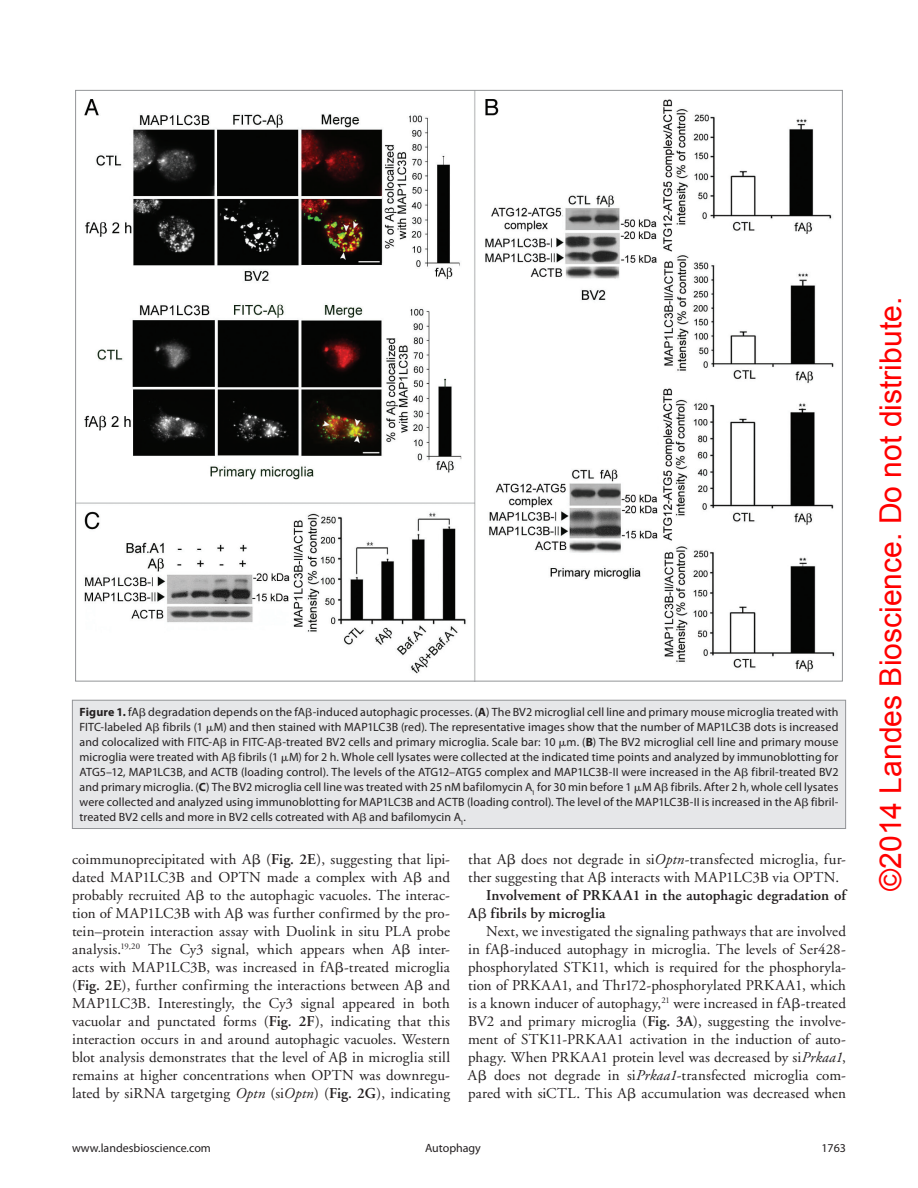
<style>
.page{position:relative;width:918px;height:1188px;background:#fff}
.page>*{position:absolute;margin:0;border:0;box-sizing:border-box;transform-origin:0 0}
.t1{font:30.15px "Arial";color:#f00}
.t2{font:15px/18px "Adobe Garamond";letter-spacing:.01em;color:#231f20;text-align:justify}
.t3{font:600 15px "Adobe Garamond";letter-spacing:.005em;color:#231f20}
.t4{font:12px/15px "Myriad Pro";letter-spacing:.005em;color:#231f20;text-align:justify}
.s1{font-weight:700}
.s2{font-family:"Universal Std Greekw Math Pi"}
.s3{font-weight:600}
.s4{font-style:italic}
.s5{font-family:"Universal Std Greekw Math Pi";font-weight:400}
</style>
<div class="page">
<img style="left:77px;top:92px;width:758px;height:588px">
<div style="left:72px;top:700px;width:774px;height:129px;background:#e6e7e9"></div>
<div style="left:72px;top:700px;width:774px;height:129px;border:1px solid #939598"></div>
<p class="t4" style="left:79px;top:705px;width:761px"><span class="s1">Figure 1.</span> fA<span class="s2">β</span> degradation depends on the fA<span class="s2">β</span>-induced autophagic processes. (<span class="s1">A</span>) The BV2 microglial cell line and primary mouse microglia treated with FITC-labeled A<span class="s2">β</span> fibrils (1 <span class="s2">µ</span>M) and then stained with MAP1LC3B (red). The representative images show that the number of MAP1LC3B dots is increased and colocalized with FITC-A<span class="s2">β</span> in FITC-A<span class="s2">β</span>-treated BV2 cells and primary microglia. Scale bar: 10 <span class="s2">µ</span>m. (<span class="s1">B</span>) The BV2 microglial cell line and primary mouse microglia were treated with A<span class="s2">β</span> fibrils (1 <span class="s2">µ</span>M) for 2 h. Whole cell lysates were collected at the indicated time points and analyzed by immunoblotting for ATG5–12, MAP1LC3B, and ACTB (loading control). The levels of the ATG12–ATG5 complex and MAP1LC3B-II were increased in the A<span class="s2">β</span> fibril-treated BV2 and primary microglia. (<span class="s1">C</span>) The BV2 microglia cell line was treated with 25 nM bafilomycin A<sub>1</sub> for 30 min before 1 <span class="s2">µ</span>M A<span class="s2">β</span> fibrils. After 2 h, whole cell lysates were collected and analyzed using immunoblotting for MAP1LC3B and ACTB (loading control). The level of the MAP1LC3B-II is increased in the A<span class="s2">β</span> fibril&shy;treated BV2 cells and more in BV2 cells cotreated with A<span class="s2">β</span> and bafilomycin A<sub>1</sub>.</p>
<p class="t2" style="left:72px;top:851px;width:380px">coimmunoprecipitated with A<span class="s2">β</span> (<span class="s3">Fig. 2E</span>), suggesting that lipi&shy;dated MAP1LC3B and OPTN made a complex with A<span class="s2">β</span> and probably recruited A<span class="s2">β</span> to the autophagic vacuoles. The interac&shy;tion of MAP1LC3B with A<span class="s2">β</span> was further confirmed by the pro&shy;tein–protein interaction assay with Duolink in situ PLA probe analysis.<sup>19,20</sup> The Cy3 signal, which appears when A<span class="s2">β</span> inter&shy;acts with MAP1LC3B, was increased in fA<span class="s2">β</span>-treated microglia (<span class="s3">Fig. 2E</span>), further confirming the interactions between A<span class="s2">β</span> and MAP1LC3B. Interestingly, the Cy3 signal appeared in both vacuolar and punctated forms (<span class="s3">Fig. 2F</span>), indicating that this interaction occurs in and around autophagic vacuoles. Western blot analysis demonstrates that the level of A<span class="s2">β</span> in microglia still remains at higher concentrations when OPTN was downregu&shy;lated by siRNA targetging <span class="s4">Optn</span> (si<span class="s4">Optn</span>) (<span class="s3">Fig. 2G</span>), indicating</p>
<p class="t2" style="left:468px;top:851px;width:379px">that A<span class="s2">β</span> does not degrade in si<span class="s4">Optn</span>-transfected microglia, fur-</p>
<p class="t2" style="left:468px;top:869px;width:373px">ther suggesting that A<span class="s2">β</span> interacts with MAP1LC3B via OPTN.</p>
<p class="t3" style="left:486px;top:887px;width:361px">Involvement of PRKAA1 in the autophagic degradation of</p>
<p class="t3" style="left:468px;top:905px;width:139px">A<span class="s5">β</span> fibrils by microglia</p>
<p class="t2" style="left:486px;top:923px;width:361px">Next, we investigated the signaling pathways that are involved</p>
<p class="t2" style="left:468px;top:941px;width:379px">in fA<span class="s2">β</span>-induced autophagy in microglia. The levels of Ser428-</p>
<p class="t2" style="left:468px;top:959px;width:379px">phosphorylated STK11, which is required for the phosphoryla-</p>
<p class="t2" style="left:468px;top:977px;width:379px">tion of PRKAA1, and Thr172-phosphorylated PRKAA1, which</p>
<p class="t2" style="left:468px;top:995px;width:379px">is a known inducer of autophagy,<sup>21</sup> were increased in fA<span class="s2">β</span>-treated</p>
<p class="t2" style="left:468px;top:1013px;width:379px">BV2 and primary microglia (<span class="s3">Fig. 3A</span>), suggesting the involve-</p>
<p class="t2" style="left:468px;top:1031px;width:379px">ment of STK11-PRKAA1 activation in the induction of auto-</p>
<p class="t2" style="left:468px;top:1049px;width:379px">phagy. When PRKAA1 protein level was decreased by si<span class="s4">Prkaa1</span>,</p>
<p class="t2" style="left:468px;top:1067px;width:379px">A<span class="s2">β</span> does not degrade in si<span class="s4">Prkaa1</span>-transfected microglia com-</p>
<p class="t2" style="left:468px;top:1085px;width:379px">pared with siCTL. This A<span class="s2">β</span> accumulation was decreased when</p>
<p class="t4" style="left:72px;top:1140px;width:251px">www.landesbioscience.com A</p>
<p class="t4" style="left:432px;top:1140px;width:50px">utophagy</p>
<p class="t4" style="left:821px;top:1140px;width:26px">1763</p>
<h1 class="t1" style="left:871px;top:891px;width:595px;rotate:-90deg">©2014 Landes Bioscience. Do not distribute.</h1>
</div>
